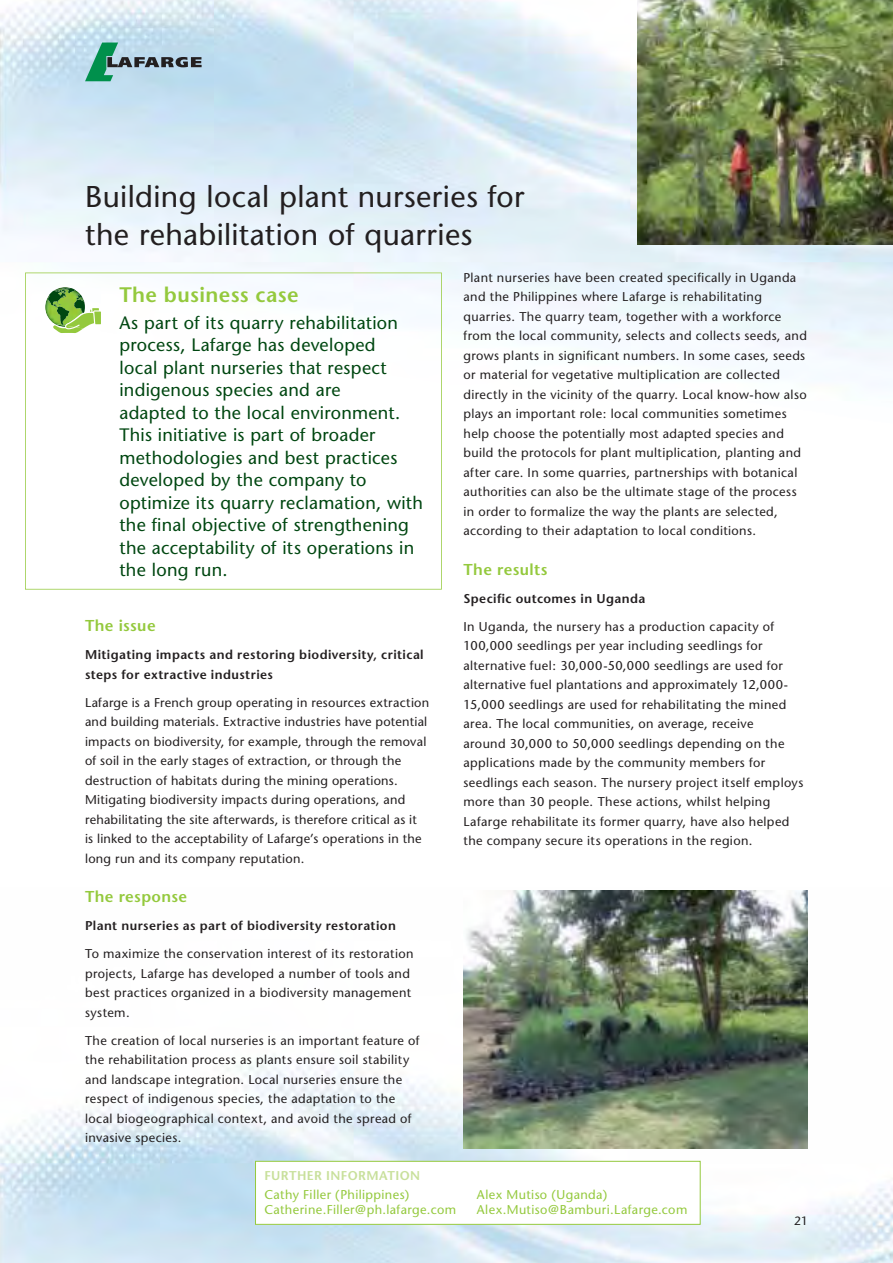
<style>
.page{position:relative;width:893px;height:1263px;background:#fff}
.page>*{position:absolute;margin:0;border:0;box-sizing:border-box;transform-origin:0 0}
.t1{font:30px/37.5px "Stone San 1";letter-spacing:.01em;color:#231f20}
.t2{font:600 21px "Stone Sans";letter-spacing:.02em;color:#94c93d}
.t3{font:18px/22.5px "Stone San 1";letter-spacing:.015em;color:#004711}
.t4{font:600 15.75px "Stone Sans";letter-spacing:.025em;color:#94c93d}
.t5{font:12.75px/19.5px "Stone San 1";letter-spacing:.03em;color:#231f20}
.t6{font:600 12.75px/19.5px "Stone Sans";letter-spacing:.035em;color:#231f20}
.t7{font:12.75px "Stone San 1";letter-spacing:.03em;color:#94c93d}
.t8{font:600 12.75px "Stone Sans";letter-spacing:.035em;color:#c8e09b}
.t9{font:12px "Stone San 1";color:#231f20}
</style>
<div class="page">
<img style="left:0;top:0;width:213px;height:273px">
<img style="left:0;top:1059px;width:893px;height:204px">
<svg style="left:85px;top:43px;width:117px;height:38px;background:#8db7ba"></svg>
<div style="left:255px;top:1161px;width:445px;height:63px;background:#fff"></div>
<div style="left:255px;top:1161px;width:446px;height:64px;border:1px solid #94c93d"></div>
<svg style="left:25px;top:273px;width:417px;height:317px"></svg>
<img style="left:637px;top:0;width:256px;height:245px">
<img style="left:45px;top:287px;width:56px;height:25px">
<img style="left:45px;top:295px;width:20px;height:28px">
<img style="left:48px;top:290px;width:16px;height:33px">
<svg style="left:56px;top:288px;width:28px;height:18px"></svg>
<img style="left:74px;top:299px;width:11px;height:13px">
<img style="left:65px;top:312px;width:11px;height:11px">
<svg style="left:90px;top:308px;width:9px;height:4px"></svg>
<img style="left:76px;top:312px;width:25px;height:11px">
<svg style="left:45px;top:323px;width:56px;height:10px"></svg>
<img style="left:66px;top:313px;width:28px;height:15px">
<img style="left:463px;top:890px;width:345px;height:258px">
<h1 class="t1" style="left:85px;top:180px;width:441px">Building local plant nurseries for the rehabilitation of quarries</h1>
<h2 class="t2" style="left:119px;top:286px;width:181px">The business case</h2>
<p class="t3" style="left:119px;top:312px;width:305px">As part of its quarry rehabilitation process, Lafarge has developed<br>local plant nurseries that respect indigenous species and are<br>adapted to the local environment.<br>This initiative is part of broader methodologies and best practices developed by the company to optimize its quarry reclamation, with the final objective of strengthening the acceptability of its operations in the long run.</p>
<p class="t5" style="left:463px;top:268px;width:345px">Plant nurseries have been created specifically in Uganda and the Philippines where Lafarge is rehabilitating quarries. The quarry team, together with a workforce from the local community, selects and collects seeds, and grows plants in significant numbers. In some cases, seeds or material for vegetative multiplication are collected directly in the vicinity of the quarry. Local know-how also plays an important role: local communities sometimes help choose the potentially most adapted species and build the protocols for plant multiplication, planting and after care. In some quarries, partnerships with botanical authorities can also be the ultimate stage of the process in order to formalize the way the plants are selected, according to their adaptation to local conditions.</p>
<p class="t4" style="left:463px;top:563px;width:86px">The results</p>
<p class="t6" style="left:463px;top:590px;width:183px">Specific outcomes in Uganda</p>
<p class="t5" style="left:463px;top:617px;width:341px">In Uganda, the nursery has a production capacity of 100,000 seedlings per year including seedlings for alternative fuel: 30,000-50,000 seedlings are used for alternative fuel plantations and approximately 12,000- 15,000 seedlings are used for rehabilitating the mined area. The local communities, on average, receive<br>around 30,000 to 50,000 seedlings depending on the applications made by the community members for seedlings each season. The nursery project itself employs more than 30 people. These actions, whilst helping Lafarge rehabilitate its former quarry, have also helped the company secure its operations in the region.</p>
<p class="t4" style="left:85px;top:620px;width:72px">The issue</p>
<p class="t6" style="left:85px;top:646px;width:340px">Mitigating impacts and restoring biodiversity, critical steps for extractive industries</p>
<p class="t5" style="left:85px;top:693px;width:346px">Lafarge is a French group operating in resources extraction and building materials. Extractive industries have potential impacts on biodiversity, for example, through the removal of soil in the early stages of extraction, or through the destruction of habitats during the mining operations.<br>Mitigating biodiversity impacts during operations, and rehabilitating the site afterwards, is therefore critical as it<br>is linked to the acceptability of Lafarge’s operations in the long run and its company reputation.</p>
<p class="t4" style="left:85px;top:891px;width:104px">The response</p>
<p class="t6" style="left:85px;top:917px;width:312px">Plant nurseries as part of biodiversity restoration</p>
<p class="t5" style="left:85px;top:945px;width:330px">To maximize the conservation interest of its restoration projects, Lafarge has developed a number of tools and best practices organized in a biodiversity management system.</p>
<p class="t5" style="left:85px;top:1031px;width:336px">The creation of local nurseries is an important feature of the rehabilitation process as plants ensure soil stability and landscape integration. Local nurseries ensure the respect of indigenous species, the adaptation to the local biogeographical context, and avoid the spread of invasive species.</p>
<p class="t8" style="left:264px;top:1170px;width:157px">FURTHER INFORMATION</p>
<p class="t7" style="left:264px;top:1188px;width:146px">Cathy Filler (Philippines)</p>
<p class="t7" style="left:477px;top:1188px;width:132px">Alex Mutiso (Uganda)</p>
<p class="t7" style="left:264px;top:1203px;width:193px">Catherine.Filler@ph.lafarge.com</p>
<p class="t7" style="left:477px;top:1203px;width:212px">Alex.Mutiso@Bamburi.Lafarge.com</p>
<p class="t9" style="left:794px;top:1215px;width:15px">21</p>
</div>
